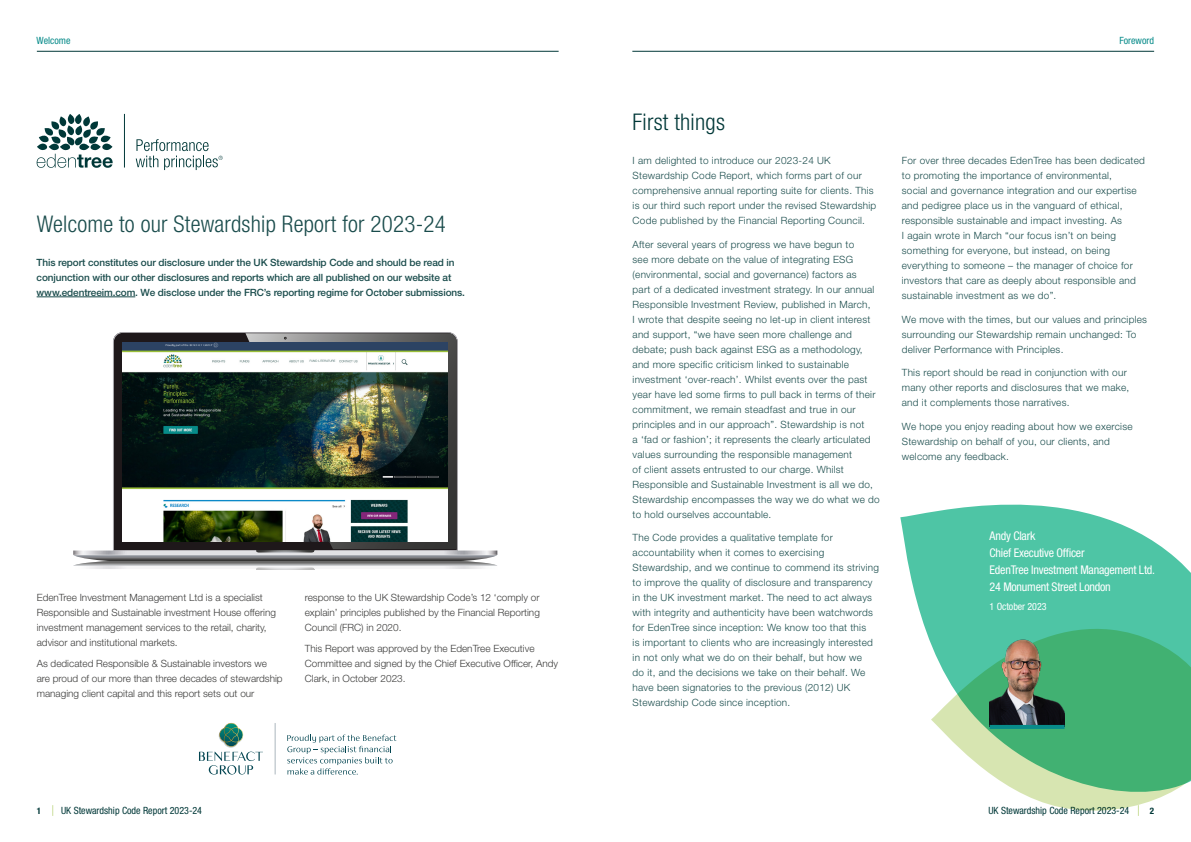
<style>
.page{position:relative;width:1191px;height:842px;background:#fff}
.page>*{position:absolute;margin:0;border:0;box-sizing:border-box;transform-origin:0 0}
.t1{font:300 condensed 23px "Helvetica Neue LT Pro";letter-spacing:.01em;color:#1a4c4c}
.t2{font:300 condensed 23px "Helvetica Neue LT Pro";letter-spacing:.01em;color:#003838}
.t3{font:condensed 12px/17px "Helvetica Neue LT Pro";letter-spacing:-.02em;color:#fff}
.t4{font:300 10px/15px "Helvetica Neue LT Pro";letter-spacing:.025em;color:#1a4c4c}
.t5{font:300 10px/15px "Helvetica Neue LT Pro";color:#3c3c3b}
.t6{font:500 10px/15px "Helvetica Neue LT Pro";letter-spacing:-.01em;color:#1a4c4c}
.t7{font:condensed 10px "Helvetica Neue LT Pro";color:#003838}
.t8{font:condensed 10px "Helvetica Neue LT Pro";color:#088b8a}
.t9{font:condensed 10px "Helvetica Neue LT Pro";letter-spacing:-.005em;color:#fff}
.t10{font:700 condensed 9px "Helvetica Neue LT Pro";color:#003838}
</style>
<div class="page">
<hr style="left:37px;top:51px;width:521px;height:1px;background:#003838">
<svg style="left:900px;top:504px;width:291px;height:140px;fill:#4ec5a5"></svg>
<svg style="left:931px;top:620px;width:260px;height:196px"></svg>
<hr style="left:632px;top:51px;width:522px;height:1px;background:#003838">
<img style="left:989px;top:636px;width:75px;height:89px">
<hr style="left:989px;top:725px;width:75px;height:4px;background:#088b8a">
<svg style="left:37px;top:114px;width:76px;height:54px"></svg>
<hr style="left:124px;top:114px;width:1px;height:54px;background:#003838">
<svg style="left:136px;top:139px;width:87px;height:31px"></svg>
<hr style="left:37px;top:297px;width:98px;height:1px;background:#1a4c4c">
<svg style="left:113px;top:332px;width:345px;height:218px;background:#373335"></svg>
<svg style="left:245px;top:333px;width:212px;height:216px;background:#535352"></svg>
<svg style="left:73px;top:550px;width:424px;height:19px"></svg>
<img style="left:123px;top:342px;width:324px;height:199px">
<svg style="left:199px;top:723px;width:64px;height:51px"></svg>
<hr style="left:275px;top:723px;width:1px;height:51px;background:#80909b">
<svg style="left:287px;top:735px;width:109px;height:40px"></svg>
<p class="t8" style="left:37px;top:35px;width:35px">Welcome</p>
<p class="t8" style="left:1119px;top:35px;width:36px">Foreword</p>
<h1 class="t1" style="left:37px;top:211px;width:410px">Welcome to our Stewardship Report for 2023-24</h1>
<p class="t6" style="left:37px;top:255px;width:430px">This report constitutes our disclosure under the UK Stewardship Code and should be read in conjunction with our other disclosures and reports which are all published on our website at www.edentreeim.com. We disclose under the FRC’s reporting regime for October submissions.</p>
<p class="t5" style="left:37px;top:590px;width:241px">EdenTree Investment Management Ltd is a specialist Responsible and Sustainable investment House offering investment management services to the retail, charity, advisor and institutional markets.</p>
<p class="t5" style="left:37px;top:655px;width:247px">As dedicated Responsible &amp; Sustainable investors we are proud of our more than three decades of stewardship managing client capital and this report sets out our</p>
<p class="t5" style="left:305px;top:590px;width:237px;text-align:justify">response to the UK Stewardship Code’s 12 ‘comply or explain’ principles published by the Financial Reporting Council (FRC) in 2020.</p>
<p class="t5" style="left:305px;top:640px;width:255px">This Report was approved by the EdenTree Executive<br>Committee and signed by the Chief Executive Officer, Andy<br>Clark, in October 2023.</p>
<h1 class="t2" style="left:632px;top:108px;width:94px">First things</h1>
<p class="t4" style="left:632px;top:153px;width:245px">I am delighted to introduce our 2023-24 UK Stewardship Code Report, which forms part of our comprehensive annual reporting suite for clients. This is our third such report under the revised Stewardship Code published by the Financial Reporting Council.</p>
<p class="t4" style="left:632px;top:236px;width:249px">After several years of progress we have begun to<br>see more debate on the value of integrating ESG (environmental, social and governance) factors as<br>part of a dedicated investment strategy. In our annual Responsible Investment Review, published in March,<br>I wrote that despite seeing no let-up in client interest and support, “we have seen more challenge and debate; push back against ESG as a methodology, and more specific criticism linked to sustainable investment ‘over-reach’. Whilst events over the past year have led some firms to pull back in terms of their commitment, we remain steadfast and true in our principles and in our approach”. Stewardship is not<br>a ‘fad or fashion’; it represents the clearly articulated values surrounding the responsible management<br>of client assets entrusted to our charge. Whilst Responsible and Sustainable Investment is all we do, Stewardship encompasses the way we do what we do to hold ourselves accountable.</p>
<p class="t4" style="left:632px;top:530px;width:248px">The Code provides a qualitative template for accountability when it comes to exercising Stewardship, and we continue to commend its striving to improve the quality of disclosure and transparency in the UK investment market. The need to act always with integrity and authenticity have been watchwords for EdenTree since inception: We know too that this<br>is important to clients who are increasingly interested in not only what we do on their behalf, but how we<br>do it, and the decisions we take on their behalf. We have been signatories to the previous (2012) UK Stewardship Code since inception.</p>
<p class="t4" style="left:902px;top:153px;width:244px">For over three decades EdenTree has been dedicated to promoting the importance of environmental,<br>social and governance integration and our expertise and pedigree place us in the vanguard of ethical, responsible sustainable and impact investing. As<br>I again wrote in March “our focus isn’t on being something for everyone, but instead, on being everything to someone – the manager of choice for investors that care as deeply about responsible and sustainable investment as we do”.</p>
<p class="t4" style="left:902px;top:311px;width:247px">We move with the times, but our values and principles surrounding our Stewardship remain unchanged: To deliver Performance with Principles.</p>
<p class="t4" style="left:902px;top:365px;width:229px">This report should be read in conjunction with our many other reports and disclosures that we make, and it complements those narratives.</p>
<p class="t4" style="left:902px;top:418px;width:232px">We hope you enjoy reading about how we exercise<br>Stewardship on behalf of you, our clients, and welcome any feedback.</p>
<p class="t3" style="left:989px;top:527px;width:167px">Andy Clark<br>Chief Executive Officer<br>EdenTree Investment Management Ltd.<br>24 Monument Street London</p>
<p class="t9" style="left:989px;top:601px;width:58px">1 October 2023</p>
<p class="t10" style="left:37px;top:805px;width:6px">1</p>
<p class="t7" style="left:61px;top:805px;width:142px">UK Stewardship Code Report 2023-24</p>
<p class="t7" style="left:988px;top:805px;width:142px">UK Stewardship Code Report 2023-24</p>
<p class="t10" style="left:1149px;top:805px;width:6px">2</p>
</div>
